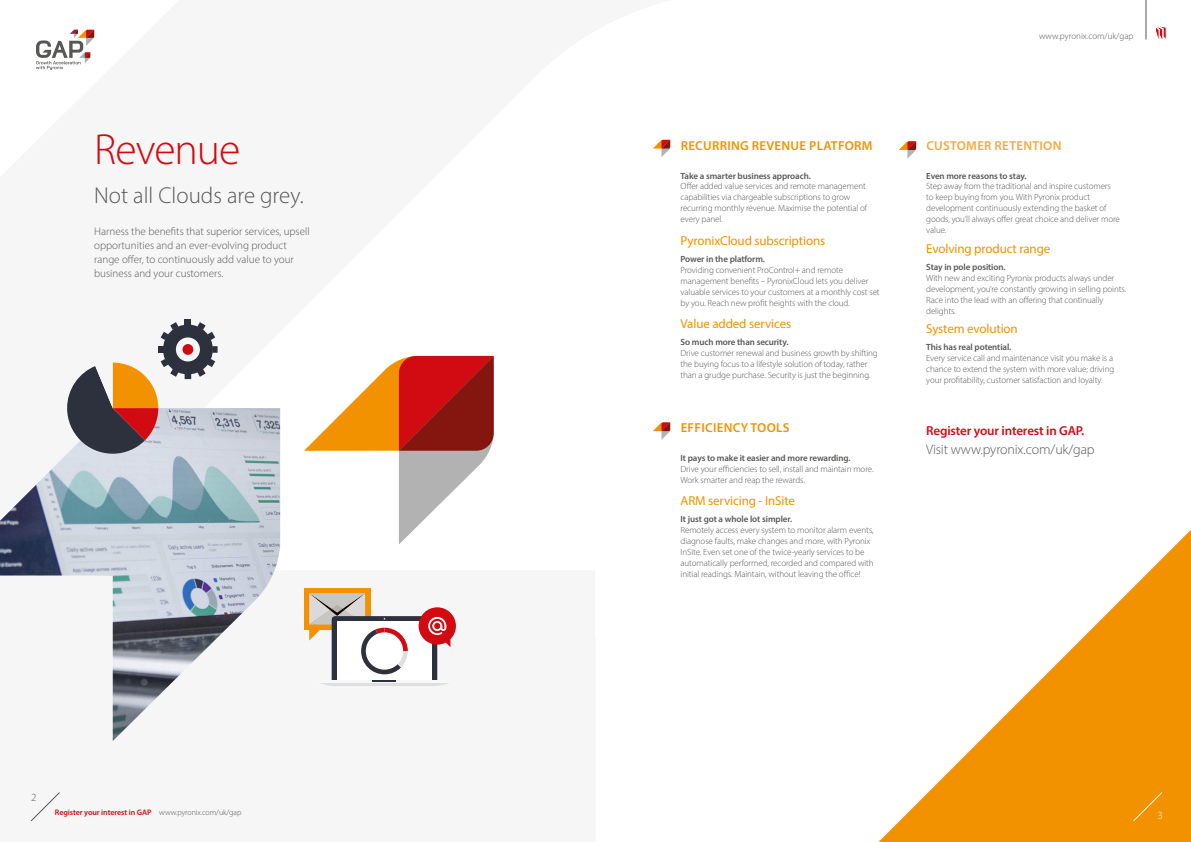
<style>
.page{position:relative;width:1191px;height:842px;background:#fff}
.page>*{position:absolute;margin:0;border:0;box-sizing:border-box;transform-origin:0 0}
.t1{font:300 43.7px "Myriad Pro";letter-spacing:-.025em;color:#d20a11}
.t2{font:300 23px "Myriad Pro";color:#575756}
.t3{font:300 14px "Myriad Pro";letter-spacing:-.01em;color:#575756}
.t4{font:13px "Myriad Pro";letter-spacing:-.01em;color:#f39200}
.t5{font:600 13px "Myriad Pro";letter-spacing:.02em;color:#f39200}
.t6{font:600 13px "Myriad Pro";letter-spacing:-.01em;color:#d20a11}
.t7{font:600 13px "Myriad Pro";letter-spacing:.02em;color:#f7a941}
.t8{font:300 11px/14px "Myriad Pro";color:#575756}
.t9{font:300 11px "Myriad Pro";color:#fff}
.t10{font:300 9px/11px "Myriad Pro";letter-spacing:-.01em;color:#575756}
.t11{font:600 9px "Myriad Pro";letter-spacing:-.01em;color:#575756}
.t12{font:600 8px "Myriad Pro";letter-spacing:-.01em;color:#d20a11}
.s1{font-weight:300;color:#575756}
</style>
<div class="page">
<svg style="left:878px;top:530px;width:313px;height:312px"></svg>
<svg style="left:31px;top:792px;width:29px;height:29px"></svg>
<svg style="left:1132px;top:792px;width:30px;height:29px"></svg>
<svg style="left:36px;top:30px;width:58px;height:40px"></svg>
<svg style="left:304px;top:356px;width:190px;height:188px"></svg>
<img style="left:0;top:408px;width:280px;height:333px">
<svg style="left:67px;top:320px;width:150px;height:134px"></svg>
<div style="left:304px;top:588px;width:66px;height:42px;background:#f39200"></div>
<svg style="left:309px;top:593px;width:147px;height:93px"></svg>
<svg style="left:899px;top:141px;width:17px;height:17px"></svg>
<svg style="left:653px;top:422px;width:17px;height:17px"></svg>
<svg style="left:653px;top:140px;width:17px;height:17px"></svg>
<hr style="left:1145px;top:0;width:1px;height:39px;background:#575756">
<svg style="left:1156px;top:26px;width:10px;height:13px"></svg>
<h1 class="t1" style="left:94px;top:123px;width:148px">Revenue</h1>
<h2 class="t2" style="left:94px;top:182px;width:211px">Not all Clouds are grey.</h2>
<p class="t8" style="left:94px;top:224px;width:217px">Harness the benefits that superior services, upsell opportunities and an ever-evolving product range offer, to continuously add value to your business and your customers.</p>
<p class="t8" style="left:31px;top:790px;width:7px">2</p>
<p class="t12" style="left:55px;top:807px;width:188px">Register your interest in GAP <span class="s1">www.pyronix.com/uk/gap</span></p>
<h3 class="t5" style="left:680px;top:137px;width:193px">RECURRING REVENUE PLATFORM</h3>
<p class="t11" style="left:680px;top:170px;width:132px">Take a smarter business approach.</p>
<p class="t10" style="left:680px;top:181px;width:188px">Offer added value services and remote management capabilities via chargeable subscriptions to grow recurring monthly revenue. Maximise the potential of every panel.</p>
<h3 class="t4" style="left:680px;top:232px;width:146px">PyronixCloud subscriptions</h3>
<p class="t11" style="left:680px;top:253px;width:86px">Power in the platform.</p>
<p class="t10" style="left:680px;top:264px;width:201px">Providing convenient ProControl+ and remote management benefits – PyronixCloud lets you deliver valuable services to your customers at a monthly cost set by you. Reach new profit heights with the cloud.</p>
<h3 class="t4" style="left:680px;top:315px;width:112px">Value added services</h3>
<p class="t11" style="left:680px;top:336px;width:109px">So much more than security.</p>
<p class="t10" style="left:680px;top:347px;width:199px">Drive customer renewal and business growth by shifting the buying focus to a lifestyle solution of today, rather than a grudge purchase. Security is just the beginning.</p>
<h3 class="t5" style="left:680px;top:419px;width:110px">EFFICIENCY TOOLS</h3>
<p class="t11" style="left:680px;top:452px;width:171px">It pays to make it easier and more rewarding.</p>
<p class="t10" style="left:680px;top:463px;width:194px">Drive your efficiencies to sell, install and maintain more.<br>Work smarter and reap the rewards.</p>
<h3 class="t4" style="left:680px;top:492px;width:116px">ARM servicing - InSite</h3>
<p class="t11" style="left:680px;top:513px;width:113px">It just got a whole lot simpler.</p>
<p class="t10" style="left:680px;top:524px;width:195px">Remotely access every system to monitor alarm events, diagnose faults, make changes and more, with Pyronix InSite. Even set one of the twice-yearly services to be automatically performed, recorded and compared with initial readings. Maintain, without leaving the office!</p>
<p class="t10" style="left:1039px;top:31px;width:96px">www.pyronix.com/uk/gap</p>
<h3 class="t7" style="left:926px;top:137px;width:137px">CUSTOMER RETENTION</h3>
<p class="t11" style="left:926px;top:170px;width:102px">Even more reasons to stay.</p>
<p class="t10" style="left:926px;top:181px;width:195px">Step away from the traditional and inspire customers to keep buying from you. With Pyronix product development continuously extending the basket of goods, you’ll always offer great choice and deliver more value.</p>
<h3 class="t4" style="left:926px;top:241px;width:126px">Evolving product range</h3>
<p class="t11" style="left:926px;top:261px;width:81px">Stay in pole position.</p>
<p class="t10" style="left:926px;top:272px;width:201px">With new and exciting Pyronix products always under development, you’re constantly growing in selling points.<br>Race into the lead with an offering that continually delights.</p>
<h3 class="t4" style="left:926px;top:321px;width:93px">System evolution</h3>
<p class="t11" style="left:926px;top:341px;width:87px">This has real potential.</p>
<p class="t10" style="left:926px;top:352px;width:190px">Every service call and maintenance visit you make is a chance to extend the system with more value; driving your profitability, customer satisfaction and loyalty.</p>
<h3 class="t6" style="left:926px;top:422px;width:160px">Register your interest in GAP.</h3>
<h3 class="t3" style="left:926px;top:441px;width:170px">Visit www.pyronix.com/uk/gap</h3>
<p class="t9" style="left:1157px;top:809px;width:7px">3</p>
</div>
